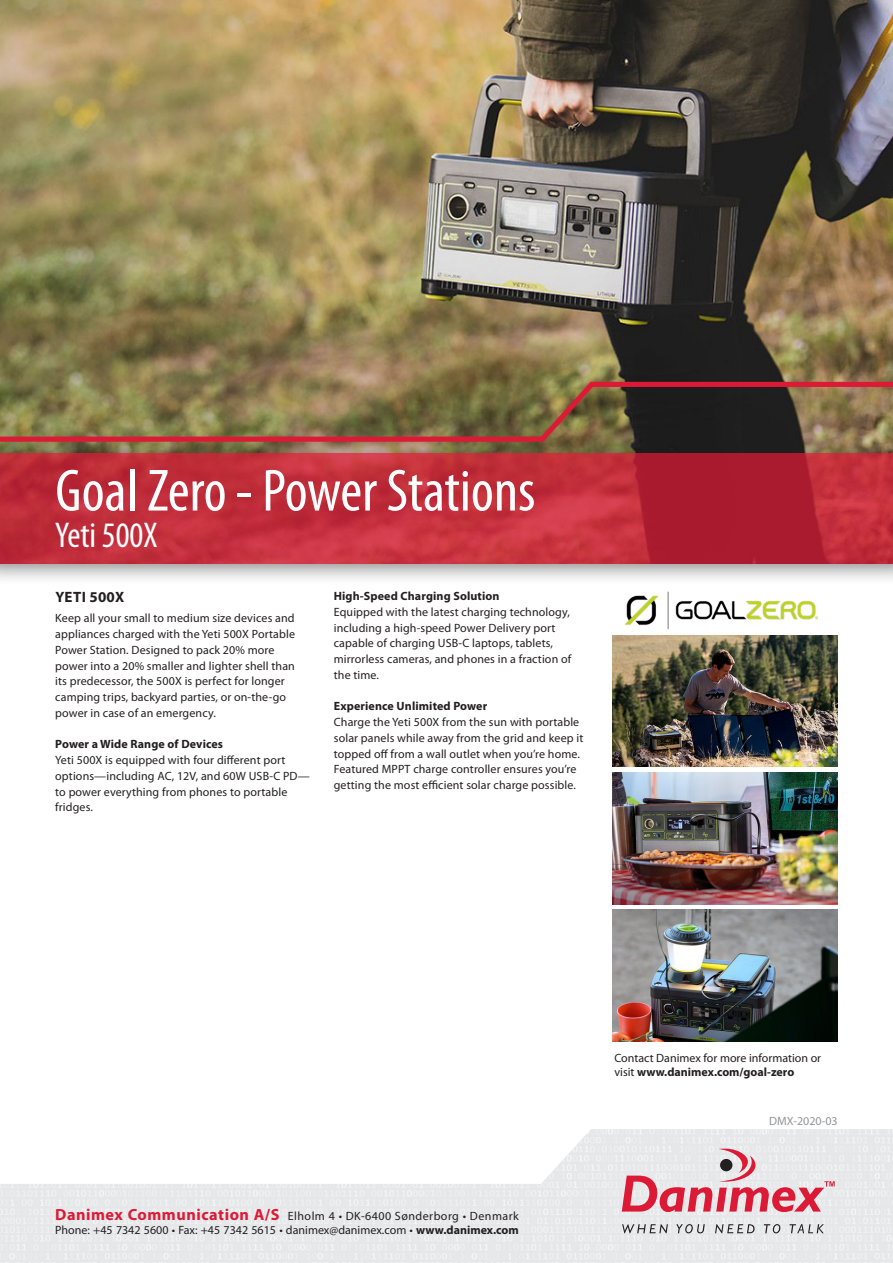
<style>
.page{position:relative;width:893px;height:1263px;background:#fff}
.page>*{position:absolute;margin:0;border:0;box-sizing:border-box;transform-origin:0 0}
.Rubrik_32_33{font:condensed 60px "Myriad Pro";color:#fff}
.Rubrik_32_33-2{font:condensed 36px "Myriad Pro";color:#fff}
.Mellembrik_10_12{font:700 15px "Myriad Pro";letter-spacing:.015em;color:#231f20}
.Mellembrik_10_12-2{font:12px/15.8px "Myriad Pro";letter-spacing:.01em;color:#231f20}
.Mellembrik_10_12-3{font:700 12px "Myriad Pro";letter-spacing:.01em;color:#231f20}
.t1{font:12px "Myriad Pro";color:#939598}
.s1{font-weight:700;font-size:16.2px;color:#dc1a36}
.s2{font-weight:700}
</style>
<div class="page">
<svg style="left:0;top:1129px;width:893px;height:134px;fill:#eaebec"></svg>
<svg style="left:622px;top:1224px;width:46px;height:9px"></svg>
<svg style="left:676px;top:1224px;width:29px;height:9px"></svg>
<svg style="left:715px;top:1224px;width:40px;height:9px"></svg>
<svg style="left:764px;top:1224px;width:16px;height:9px"></svg>
<svg style="left:789px;top:1224px;width:35px;height:9px"></svg>
<svg style="left:622px;top:1146px;width:213px;height:66px;background:#e3b7bf"></svg>
<img style="left:0;top:0;width:893px;height:382px">
<div style="left:0;top:438px;width:893px;height:148px;background:#231f20;opacity:.75"></div>
<svg style="left:0;top:453px;width:893px;height:110px;background:#be2b39"></svg>
<svg style="left:0;top:382px;width:893px;height:60px;background:#785f40"></svg>
<img style="left:625px;top:579px;width:194px;height:57px">
<img style="left:612px;top:636px;width:226px;height:131px">
<img style="left:612px;top:773px;width:226px;height:131px">
<img style="left:612px;top:910px;width:226px;height:131px">
<p class="Rubrik_32_33" style="left:55px;top:454px;width:482px">Goal Zero - Power Stations</p>
<p class="Rubrik_32_33-2" style="left:55px;top:514px;width:104px">Yeti 500X</p>
<p class="Mellembrik_10_12" style="left:55px;top:587px;width:70px">YETI 500X</p>
<p class="Mellembrik_10_12-2" style="left:55px;top:610px;width:241px">Keep all your small to medium size devices and appliances charged with the Yeti 500X Portable Power Station. Designed to pack 20% more power into a 20% smaller and lighter shell than its predecessor, the 500X is perfect for longer camping trips, backyard parties, or on-the-go power in case of an emergency.</p>
<p class="Mellembrik_10_12-3" style="left:55px;top:736px;width:169px">Power a Wide Range of Devices</p>
<p class="Mellembrik_10_12-2" style="left:55px;top:752px;width:256px">Yeti 500X is equipped with four different port options—including AC, 12V, and 60W USB-C PD— to power everything from phones to portable fridges.</p>
<p class="Mellembrik_10_12-3" style="left:334px;top:588px;width:167px">High-Speed Charging Solution</p>
<p class="Mellembrik_10_12-2" style="left:334px;top:604px;width:239px">Equipped with the latest charging technology, including a high-speed Power Delivery port capable of charging USB-C laptops, tablets, mirrorless cameras, and phones in a fraction of the time.</p>
<p class="Mellembrik_10_12-3" style="left:334px;top:698px;width:155px">Experience Unlimited Power</p>
<p class="Mellembrik_10_12-2" style="left:334px;top:714px;width:251px">Charge the Yeti 500X from the sun with portable solar panels while away from the grid and keep it topped off from a wall outlet when you’re home.<br>Featured MPPT charge controller ensures you’re getting the most efficient solar charge possible.</p>
<p class="Mellembrik_10_12-2" style="left:55px;top:1208px;width:465px;line-height:14.4px"><span class="s1">Danimex Communication A/S</span> Elholm 4 • DK-6400 Sønderborg • Denmark<br>Phone: +45 7342 5600 • Fax: +45 7342 5615 • danimex@danimex.com • <span class="s2">www.danimex.com</span></p>
<p class="Mellembrik_10_12-2" style="left:614px;top:1050px;width:208px;line-height:14.4px">Contact Danimex for more information or visit <span class="s2">www.danimex.com/goal-zero</span></p>
<p class="t1" style="left:769px;top:1113px;width:70px">DMX-2020-03</p>
</div>
